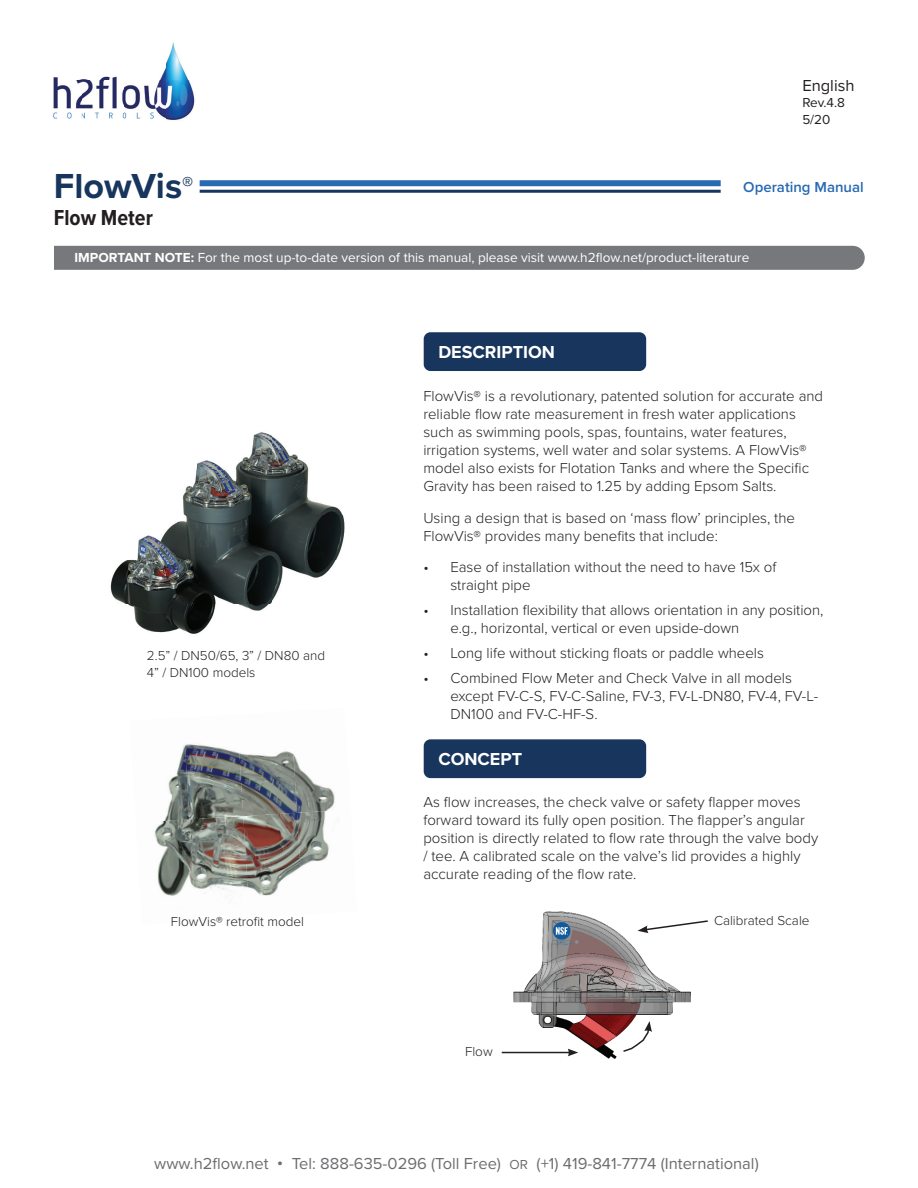
<style>
.page{position:relative;width:918px;height:1188px;background:#fff}
.page>*{position:absolute;margin:0;border:0;box-sizing:border-box;transform-origin:0 0}
.t1{font:700 36px "Proxima Nova";color:#17355d}
.t2{font:700 22.5px "Proxima Nova Cond";color:#231f20}
.t3{font:700 18px "Proxima Nova";color:#fff}
.t4{font:16.5px "Proxima Nova";color:#6c6d70}
.t5{font:16.5px "Proxima Nova";color:#231f20}
.t6{font:300 15px/18px "Proxima Nova";color:#231f20}
.t7{font:600 15px "Proxima Nova";color:#2869b2}
.t8{font:13.65px "Proxima Nova";color:#fff}
.t9{font:300 13.5px/16.2px "Proxima Nova";color:#231f20}
.t10{font:13.5px/16.2px "Proxima Nova";color:#231f20}
.s1{font-weight:700}
.s2{font-weight:600}
.s3{font-size:13.5px}
</style>
<div class="page">
<div style="left:424px;top:332px;width:222px;height:39px;background:#17355d;border-radius:7px"></div>
<div style="left:424px;top:739px;width:222px;height:39px;background:#17355d;border-radius:7px"></div>
<img style="left:110px;top:432px;width:235px;height:202px">
<img style="left:154px;top:823px;width:35px;height:73px">
<img style="left:162px;top:749px;width:27px;height:74px">
<img style="left:189px;top:820px;width:54px;height:74px">
<img style="left:183px;top:744px;width:60px;height:76px">
<img style="left:243px;top:816px;width:54px;height:80px">
<img style="left:237px;top:744px;width:60px;height:72px">
<img style="left:297px;top:813px;width:32px;height:57px">
<img style="left:291px;top:744px;width:44px;height:69px">
<img style="left:501px;top:911px;width:190px;height:148px">
<hr style="left:502px;top:1052px;width:68px;height:1px;background:#231f20">
<svg style="left:568px;top:1049px;width:10px;height:7px"></svg>
<svg style="left:638px;top:919px;width:70px;height:14px"></svg>
<svg style="left:622px;top:1021px;width:30px;height:32px"></svg>
<div style="left:54px;top:246px;width:811px;height:24px;background:#76787b"></div>
<img style="left:53px;top:42px;width:142px;height:78px">
<div style="left:200px;top:180px;width:521px;height:6px;background:#2869b2"></div>
<hr style="left:200px;top:190px;width:521px;height:3px;background:#17355d">
<h1 class="t1" style="left:54px;top:159px;width:141px">FlowVis<sup>®</sup></h1>
<h2 class="t2" style="left:54px;top:201px;width:101px">Flow Meter</h2>
<p class="t5" style="left:802px;top:73px;width:54px">English</p>
<p class="t10" style="left:802px;top:94px;width:44px">Rev.4.8<br>5/20</p>
<p class="t7" style="left:743px;top:176px;width:122px">Operating Manual</p>
<p class="t8" style="left:75px;top:247px;width:676px"><span class="s1">IMPORTANT NOTE:</span> For the most up-to-date version of this manual, please visit www.h2flow.net/product-literature</p>
<p class="t9" style="left:147px;top:647px;width:180px">2.5” / DN50/65, 3” / DN80 and<br>4” / DN100 models</p>
<p class="t9" style="left:171px;top:912px;width:135px">FlowVis® retrofit model</p>
<p class="t3" style="left:438px;top:339px;width:118px">DESCRIPTION</p>
<p class="t6" style="left:423px;top:387px;width:401px">FlowVis® is a revolutionary, patented solution for accurate and reliable flow rate measurement in fresh water applications such as swimming pools, spas, fountains, water features, irrigation systems, well water and solar systems. A FlowVis® model also exists for Flotation Tanks and where the Specific Gravity has been raised to 1.25 by adding Epsom Salts.</p>
<p class="t6" style="left:423px;top:508px;width:373px">Using a design that is based on ‘mass flow’ principles, the<br>FlowVis® provides many benefits that include:</p>
<p class="t6" style="left:450px;top:558px;width:328px;text-indent:-27px">• Ease of installation without the need to have 15x of straight pipe</p>
<p class="t6" style="left:450px;top:600px;width:375px;text-indent:-27px">• Installation flexibility that allows orientation in any position, e.g., horizontal, vertical or even upside-down</p>
<p class="t6" style="left:423px;top:643px;width:342px">• Long life without sticking floats or paddle wheels</p>
<p class="t6" style="left:450px;top:668px;width:370px;text-indent:-27px">• Combined Flow Meter and Check Valve in all models except FV-C-S, FV-C-Saline, FV-3, FV-L-DN80, FV-4, FV-L-<br>DN100 and FV-C-HF-S.</p>
<p class="t3" style="left:438px;top:746px;width:85px">CONCEPT</p>
<p class="t6" style="left:423px;top:792px;width:396px">As flow increases, the check valve or safety flapper moves forward toward its fully open position. The flapper’s angular position is directly related to flow rate through the valve body / tee. A calibrated scale on the valve’s lid provides a highly accurate reading of the flow rate.</p>
<p class="t9" style="left:714px;top:911px;width:97px">Calibrated Scale</p>
<p class="t9" style="left:465px;top:1043px;width:29px">Flow</p>
<p class="t4" style="left:154px;top:1151px;width:606px">www.h2flow.net <span class="s2">•</span> Tel: 888-635-0296 (Toll Free) <span class="s3">OR</span> (+1) 419-841-7774 (International)</p>
</div>
